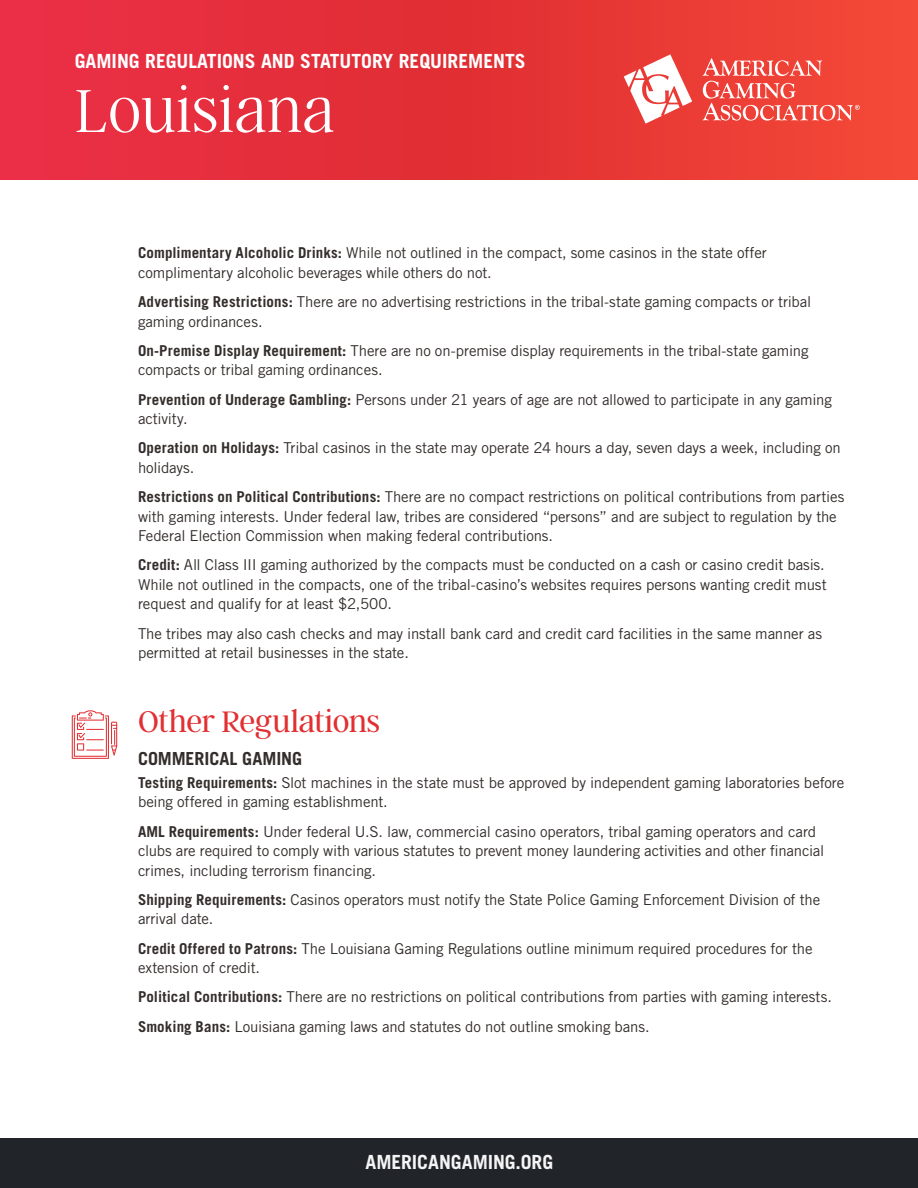
<style>
.page{position:relative;width:918px;height:1188px;background:#fff}
.page>*{position:absolute;margin:0;border:0;box-sizing:border-box;transform-origin:0 0}
.t1{font:100 67.5px "Argent CF";letter-spacing:.01em;color:#fff}
.t2{font:300 33px "Argent CF";letter-spacing:-.01em;color:#e22f32}
.t3{font:700 19.5px "Trade Gothic LT Std";color:#fff}
.t4{font:700 19.5px "Trade Gothic LT Std";color:#f4f4f4}
.t5{font:700 18px "Trade Gothic LT Std";letter-spacing:-.005em;color:#332d2b}
.t6{font:15px/19.5px "Trade Gothic LT Std";letter-spacing:-.01em;color:#332d2b}
.s1{font-weight:700}
</style>
<div class="page">
<div style="left:0;top:1138px;width:918px;height:50px;background:#212529"></div>
<div style="left:0;top:0;width:918px;height:179px;background:linear-gradient(to right,#e32841,#ed4332)"></div>
<svg style="left:624px;top:54px;width:68px;height:70px"></svg>
<svg style="left:703px;top:58px;width:157px;height:63px;background:#f1635a"></svg>
<svg style="left:72px;top:710px;width:45px;height:49px"></svg>
<h3 class="t3" style="left:75px;top:50px;width:452px">GAMING REGULATIONS AND STATUTORY REQUIREMENTS</h3>
<h1 class="t1" style="left:75px;top:76px;width:262px">Louisiana</h1>
<p class="t6" style="left:138px;top:243px;width:630px"><span class="s1">Complimentary Alcoholic Drinks:</span> While not outlined in the compact, some casinos in the state offer complimentary alcoholic beverages while others do not.</p>
<p class="t6" style="left:138px;top:292px;width:675px"><span class="s1">Advertising Restrictions:</span> There are no advertising restrictions in the tribal-state gaming compacts or tribal gaming ordinances.</p>
<p class="t6" style="left:138px;top:341px;width:672px"><span class="s1">On-Premise Display Requirement:</span> There are no on-premise display requirements in the tribal-state gaming compacts or tribal gaming ordinances.</p>
<p class="t6" style="left:138px;top:389px;width:695px"><span class="s1">Prevention of Underage Gambling:</span> Persons under 21 years of age are not allowed to participate in any gaming activity.</p>
<p class="t6" style="left:138px;top:438px;width:704px"><span class="s1">Operation on Holidays:</span> Tribal casinos in the state may operate 24 hours a day, seven days a week, including on holidays.</p>
<p class="t6" style="left:138px;top:487px;width:708px"><span class="s1">Restrictions on Political Contributions:</span> There are no compact restrictions on political contributions from parties with gaming interests. Under federal law, tribes are considered “persons” and are subject to regulation by the<br>Federal Election Commission when making federal contributions.</p>
<p class="t6" style="left:138px;top:555px;width:690px"><span class="s1">Credit:</span> All Class III gaming authorized by the compacts must be conducted on a cash or casino credit basis.<br>While not outlined in the compacts, one of the tribal-casino’s websites requires persons wanting credit must request and qualify for at least $2,500.</p>
<p class="t6" style="left:138px;top:623px;width:685px">The tribes may also cash checks and may install bank card and credit card facilities in the same manner as permitted at retail businesses in the state.</p>
<h2 class="t2" style="left:138px;top:705px;width:244px">Other Regulations</h2>
<p class="t5" style="left:138px;top:748px;width:166px">COMMERICAL GAMING</p>
<p class="t6" style="left:138px;top:773px;width:708px"><span class="s1">Testing Requirements:</span> Slot machines in the state must be approved by independent gaming laboratories before being offered in gaming establishment.</p>
<p class="t6" style="left:138px;top:821px;width:688px"><span class="s1">AML Requirements:</span> Under federal U.S. law, commercial casino operators, tribal gaming operators and card clubs are required to comply with various statutes to prevent money laundering activities and other financial crimes, including terrorism financing.</p>
<p class="t6" style="left:138px;top:890px;width:684px"><span class="s1">Shipping Requirements:</span> Casinos operators must notify the State Police Gaming Enforcement Division of the arrival date.</p>
<p class="t6" style="left:138px;top:938px;width:676px"><span class="s1">Credit Offered to Patrons:</span> The Louisiana Gaming Regulations outline minimum required procedures for the extension of credit.</p>
<p class="t6" style="left:138px;top:982px;width:695px;line-height:29.2px"><span class="s1">Political Contributions:</span> There are no restrictions on political contributions from parties with gaming interests.<br><span class="s1">Smoking Bans:</span> Louisiana gaming laws and statutes do not outline smoking bans.</p>
<h3 class="t4" style="left:365px;top:1150px;width:189px">AMERICANGAMING.ORG</h3>
</div>
